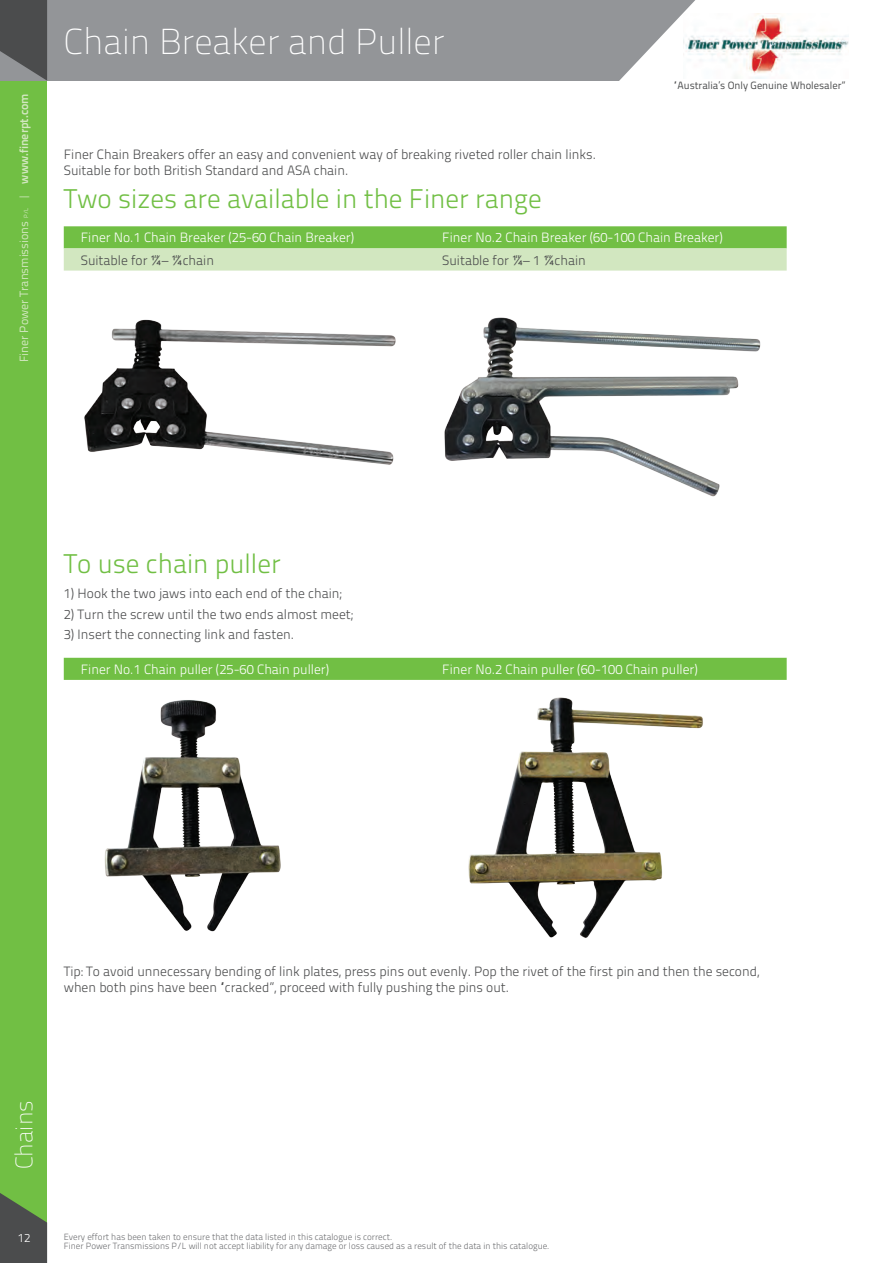
<style>
.page{position:relative;width:893px;height:1263px;background:#fff}
.page>*{position:absolute;margin:0;border:0;box-sizing:border-box;transform-origin:0 0}
.t1{font:100 36px "Titillium Text 22 L";color:#fff}
.t2{font:300 27px "Titillium Text 22 L";color:#71bf44}
.t3{font:100 24px "Titillium Text 22 L";color:#fff}
.t4{font:300 13.5px/16.2px "Titillium Text 22 L";color:#4b4c4d}
.t5{font:300 13.5px "Titillium Text 22 L";color:#fff}
.t6{font:12px "Titillium Text 22 L";color:#d2e7c0}
.t7{font:300 12px "Titillium Text 22 L";color:#fff}
.t8{font:10.5px "Titillium Text 22 L";color:#4b4c4d}
.t9{font:300 9px/9px "Titillium Text 22 L";color:#6c6d70}
.s1{font-size:6px}
.s2{font-weight:300}
.s3{font-weight:700}
</style>
<div class="page">
<div style="left:0;top:30px;width:47px;height:1233px;background:#71bf44"></div>
<svg style="left:0;top:1193px;width:47px;height:70px"></svg>
<div style="left:0;top:0;width:736px;height:81px;background:#939598"></div>
<svg style="left:619px;top:0;width:230px;height:81px;fill:#fff"></svg>
<svg style="left:0;top:0;width:47px;height:81px"></svg>
<img style="left:684px;top:13px;width:164px;height:65px">
<svg style="left:64px;top:226px;width:723px;height:45px;background:#a3d485"></svg>
<img style="left:84px;top:319px;width:312px;height:146px">
<img style="left:444px;top:317px;width:317px;height:180px">
<div style="left:64px;top:658px;width:723px;height:22px;background:#71bf44"></div>
<img style="left:104px;top:700px;width:177px;height:232px">
<img style="left:468px;top:697px;width:235px;height:241px">
<p class="t6" style="left:15px;top:362px;width:270px;rotate:-90deg">Finer Power Transmissions <span class="s1">P/L</span> <span class="s2">|</span> <span class="s3">www.finerpt.com</span></p>
<h1 class="t1" style="left:64px;top:16px;width:382px">Chain Breaker and Puller</h1>
<p class="t8" style="left:674px;top:78px;width:173px"><span class="s2">“</span>Australia’s Only Genuine Wholesaler”</p>
<p class="t4" style="left:64px;top:145px;width:531px">Finer Chain Breakers offer an easy and convenient way of breaking riveted roller chain links.<br>Suitable for both British Standard and ASA chain.</p>
<h2 class="t2" style="left:64px;top:178px;width:479px">Two sizes are available in the Finer range</h2>
<p class="t5" style="left:81px;top:228px;width:275px">Finer No. 1 Chain Breaker (25-60 Chain Breaker)</p>
<p class="t5" style="left:442px;top:228px;width:282px">Finer No.2 Chain Breaker (60-100 Chain Breaker)</p>
<p class="t4" style="left:81px;top:251px;width:135px">Suitable for ¼” – ” chain</p>
<p class="t4" style="left:442px;top:251px;width:145px">Suitable for ” – 1 ¼” chain</p>
<h2 class="t2" style="left:64px;top:544px;width:218px">To use chain puller</h2>
<p class="t4" style="left:64px;top:585px;width:280px">1) Hook the two jaws into each end of the chain;</p>
<p class="t4" style="left:64px;top:605px;width:291px">2) Turn the screw until the two ends almost meet;</p>
<p class="t4" style="left:64px;top:625px;width:230px">3) Insert the connecting link and fasten.</p>
<p class="t5" style="left:81px;top:659px;width:250px">Finer No. 1 Chain puller (25-60 Chain puller)</p>
<p class="t5" style="left:442px;top:659px;width:257px">Finer No.2 Chain puller (60-100 Chain puller)</p>
<p class="t4" style="left:64px;top:962px;width:697px">Tip: To avoid unnecessary bending of link plates, press pins out evenly. Pop the rivet of the first pin and then the second, when both pins have been “cracked”, proceed with fully pushing the pins out.</p>
<h3 class="t3" style="left:7px;top:1169px;width:71px;rotate:-90deg">Chains</h3>
<p class="t7" style="left:18px;top:1229px;width:14px">12</p>
<p class="t9" style="left:64px;top:1232px;width:487px">Every effort has been taken to ensure that the data listed in this catalogue is correct.<br>Finer Power Transmissions P/L will not accept liability for any damage or loss caused as a result of the data in this catalogue.</p>
</div>
